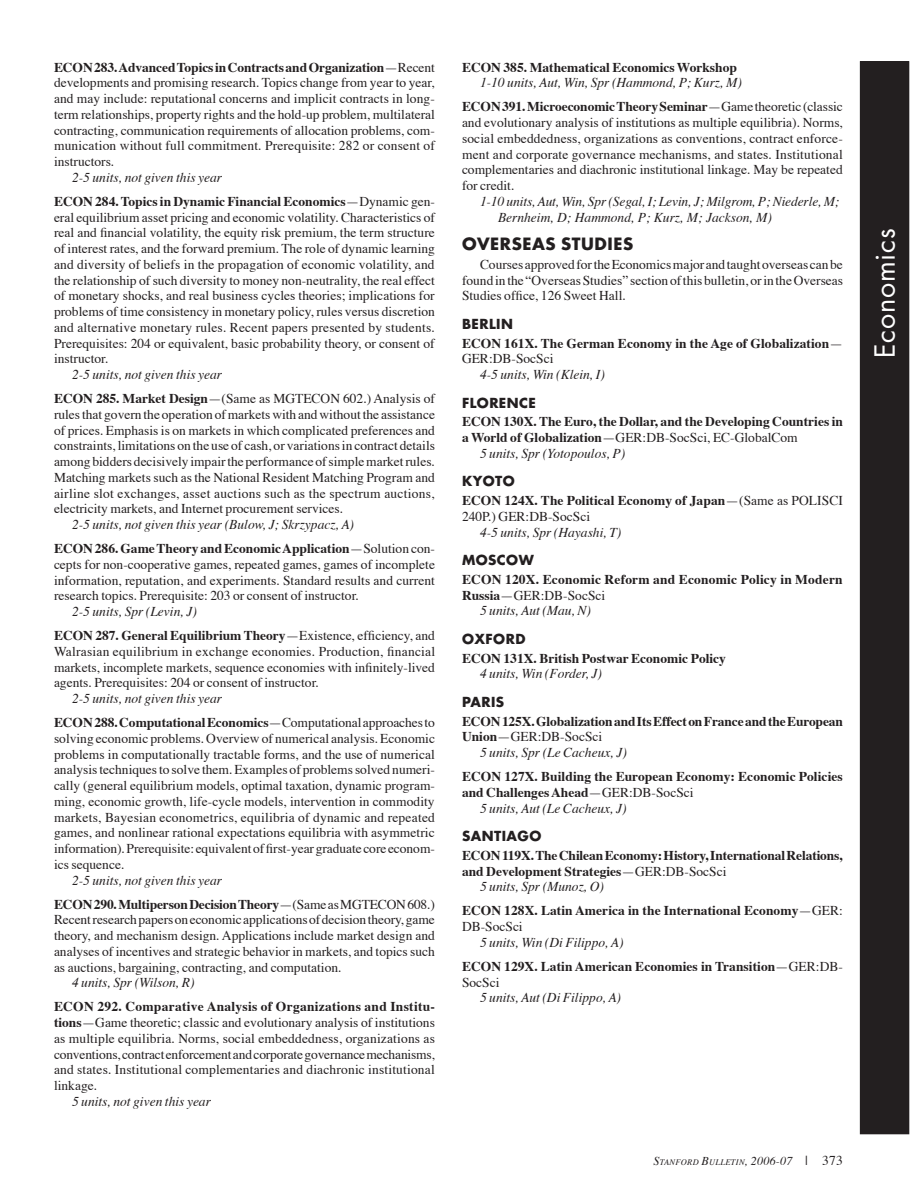
<style>
.page{position:relative;width:918px;height:1188px;background:#fff}
.page>*{position:absolute;margin:0;border:0;box-sizing:border-box;transform-origin:0 0}
.Header-3_4{font:27px "Futura";color:#fff}
.D_L18{font:700 16.5px "Futura";letter-spacing:.035em;color:#231f20}
.fl_b_L13_5{font:13.5px/15.8px "Times";color:#231f20;text-align:justify}
.m_I{font:italic 13.5px "Times";color:#231f20}
.fl_b{font:700 13.5px/15.8px "Times";color:#231f20}
.fl_b_L13_5-2{font:700 13.5px/15.8px "Times";letter-spacing:.005em;color:#231f20}
.m{font:13.5px/15.8px "Times";color:#231f20;text-align:justify}
.E_L16{font:700 13.5px "Futura";letter-spacing:.035em;color:#231f20}
.m1_I{font:italic 13.5px "Times";color:#231f20}
.t1{font:italic 8.4px "Times";letter-spacing:.035em;color:#231f20}
.s1{font-weight:700}
.s2{font-weight:400}
.s3{font-size:12px}
.s4{font-style:normal;font-size:13.5px}
</style>
<div class="page">
<div style="left:860px;top:62px;width:49px;height:1072px;background:#231f20"></div>
<p class="fl_b_L13_5" style="left:54px;top:58px;width:383px"><span class="s1">ECON 283. Advanced Topics in Contracts and Organization</span>—Recent developments and promising research. Topics change from year to year, and may include: reputational concerns and implicit contracts in long&shy;term relationships, property rights and the hold-up problem, multilateral contracting, communication requirements of allocation problems, com&shy;munication without full commitment. Prerequisite: 282 or consent of instructors.</p>
<p class="m_I" style="left:72px;top:165px;width:152px">2-5 units, not given this year</p>
<p class="fl_b_L13_5" style="left:54px;top:192px;width:382px"><span class="s1">ECON 284. Topics in Dynamic Financial Economics</span>—Dynamic gen&shy;eral equilibrium asset pricing and economic volatility. Characteristics of real and financial volatility, the equity risk premium, the term structure of interest rates, and the forward premium. The role of dynamic learning and diversity of beliefs in the propagation of economic volatility, and the relationship of such diversity to money non-neutrality, the real effect of monetary shocks, and real business cycles theories; implications for problems of time consistency in monetary policy, rules versus discretion and alternative monetary rules. Recent papers presented by students.<br>Prerequisites: 204 or equivalent, basic probability theory, or consent of instructor.</p>
<p class="m_I" style="left:72px;top:362px;width:152px">2-5 units, not given this year</p>
<p class="fl_b_L13_5" style="left:54px;top:390px;width:383px"><span class="s1">ECON 285. Market Design</span>—(Same as MGTECON 602.) Analysis of rules that govern the operation of markets with and without the assistance of prices. Emphasis is on markets in which complicated preferences and constraints, limitations on the use of cash, or variations in contract details among bidders decisively impair the performance of simple market rules.<br>Matching markets such as the National Resident Matching Program and airline slot exchanges, asset auctions such as the spectrum auctions, electricity markets, and Internet procurement services.</p>
<p class="m_I" style="left:72px;top:512px;width:284px">2-5 units, not given this year (Bulow, J; Skrzypacz, A)</p>
<p class="fl_b_L13_5" style="left:54px;top:540px;width:382px"><span class="s1">ECON 286. Game Theory and Economic Application</span>—Solution con&shy;cepts for non-cooperative games, repeated games, games of incomplete information, reputation, and experiments. Standard results and current research topics. Prerequisite: 203 or consent of instructor.</p>
<p class="m_I" style="left:72px;top:599px;width:126px">2-5 units, Spr (Levin, J)</p>
<p class="fl_b_L13_5" style="left:54px;top:627px;width:383px"><span class="s1">ECON 287. General Equilibrium Theory</span>—Existence, efficiency, and Walrasian equilibrium in exchange economies. Production, financial markets, incomplete markets, sequence economies with infinitely-lived agents. Prerequisites: 204 or consent of instructor.</p>
<p class="m_I" style="left:72px;top:686px;width:152px">2-5 units, not given this year</p>
<p class="fl_b_L13_5" style="left:54px;top:714px;width:383px"><span class="s1">ECON 288. Computational Economics</span>—Computational approaches to solving economic problems. Overview of numerical analysis. Economic problems in computationally tractable forms, and the use of numerical analysis techniques to solve them. Examples of problems solved numeri&shy;cally (general equilibrium models, optimal taxation, dynamic program&shy;ming, economic growth, life-cycle models, intervention in commodity markets, Bayesian econometrics, equilibria of dynamic and repeated games, and nonlinear rational expectations equilibria with asymmetric information). Prerequisite: equivalent of first-year graduate core econom&shy;ics sequence.</p>
<p class="m_I" style="left:72px;top:868px;width:152px">2-5 units, not given this year</p>
<p class="fl_b_L13_5" style="left:54px;top:895px;width:382px"><span class="s1">ECON 290. Multiperson Decision Theory</span>—(Same as MGTECON 608.)<br>Recent research papers on economic applications of decision theory, game theory, and mechanism design. Applications include market design and analyses of incentives and strategic behavior in markets, and topics such as auctions, bargaining, contracting, and computation.</p>
<p class="m_I" style="left:72px;top:971px;width:124px">4 units, Spr (Wilson, R)</p>
<p class="fl_b_L13_5" style="left:54px;top:998px;width:383px"><span class="s1">ECON 292. Comparative Analysis of Organizations and Institu&shy;tions</span>—Game theoretic; classic and evolutionary analysis of institutions as multiple equilibria. Norms, social embeddedness, organizations as conventions, contract enforcement and corporate governance mechanisms, and states. Institutional complementaries and diachronic institutional linkage.</p>
<p class="m_I" style="left:72px;top:1089px;width:140px">5 units, not given this year</p>
<p class="fl_b_L13_5-2" style="left:462px;top:58px;width:277px">ECON 385. Mathematical Economics Workshop</p>
<p class="m_I" style="left:480px;top:71px;width:263px">1-10 units, Aut, Win, Spr (Hammond, P; Kurz, M)</p>
<p class="fl_b_L13_5" style="left:462px;top:98px;width:382px"><span class="s1">ECON 391. Microeconomic Theory Seminar</span>—Game theoretic (classic and evolutionary analysis of institutions as multiple equilibria). Norms, social embeddedness, organizations as conventions, contract enforce&shy;ment and corporate governance mechanisms, and states. Institutional complementaries and diachronic institutional linkage. May be repeated for credit.</p>
<p class="m_I" style="left:480px;top:189px;width:361px">1-10 units, Aut, Win, Spr (Segal, I; Levin, J; Milgrom, P; Niederle, M;</p>
<p class="m1_I" style="left:498px;top:205px;width:276px">Bernheim, D; Hammond, P; Kurz, M; Jackson, M)</p>
<p class="D_L18" style="left:462px;top:233px;width:173px">OVERSEAS STUDIES</p>
<p class="m" style="left:462px;top:255px;width:383px;text-indent:18px">Courses approved for the Economics major and taught overseas can be found in the “Overseas Studies” section of this bulletin, or in the Overseas Studies office, 126 Sweet Hall.</p>
<p class="E_L16" style="left:462px;top:315px;width:52px">BERLIN</p>
<p class="fl_b" style="left:462px;top:334px;width:382px">ECON 161X. The German Economy in the Age of Globalization<span class="s2">—<br>GER:DB-SocSci</span></p>
<p class="m_I" style="left:480px;top:362px;width:126px">4-5 units, Win (Klein, I)</p>
<p class="E_L16" style="left:462px;top:394px;width:74px">FLORENCe</p>
<p class="fl_b" style="left:462px;top:413px;width:382px">ECON 130X. The Euro, the Dollar, and the Developing Countries in a World of Globalization<span class="s2">—GER:DB-SocSci, EC-GlobalCom</span></p>
<p class="m_I" style="left:480px;top:441px;width:147px">5 units, Spr (Yotopoulos, P)</p>
<p class="E_L16" style="left:462px;top:472px;width:54px">KYOTO</p>
<p class="fl_b" style="left:462px;top:491px;width:382px">ECON 124X. The Political Economy of Japan<span class="s2">—(Same as POLISCI<br>240P.) GER:DB-SocSci</span></p>
<p class="m_I" style="left:480px;top:520px;width:143px">4-5 units, Spr (Hayashi, T)</p>
<p class="E_L16" style="left:462px;top:551px;width:73px">MOSCOW</p>
<p class="fl_b" style="left:462px;top:570px;width:382px">ECON 120X. Economic Reform and Economic Policy in Modern<br>Russia<span class="s2">—GER:DB-SocSci</span></p>
<p class="m_I" style="left:480px;top:599px;width:113px">5 units, Aut (Mau, N)</p>
<p class="E_L16" style="left:462px;top:630px;width:65px">OXFORD</p>
<p class="fl_b" style="left:462px;top:649px;width:266px">ECON 131X. British Postwar Economic Policy</p>
<p class="m_I" style="left:480px;top:662px;width:124px">4 units, Win (Forder, J)</p>
<p class="E_L16" style="left:462px;top:693px;width:44px">PARIS</p>
<p class="fl_b" style="left:462px;top:712px;width:382px">ECON 125X. Globalization and Its Effect on France and the European<br>Union<span class="s2">—GER:DB-SocSci</span></p>
<p class="m_I" style="left:480px;top:740px;width:148px">5 units, Spr (Le Cacheux, J)</p>
<p class="fl_b_L13_5-2" style="left:462px;top:767px;width:382px">ECON 127X. Building the European Economy: Economic Policies and Challenges Ahead<span class="s2">—GER:DB-SocSci</span></p>
<p class="m_I" style="left:480px;top:796px;width:148px">5 units, Aut (Le Cacheux, J)</p>
<p class="E_L16" style="left:462px;top:827px;width:80px">SANTIAGo</p>
<p class="fl_b" style="left:462px;top:846px;width:382px">ECON 119X. The Chilean Economy: History, International Relations, and Development Strategies<span class="s2">—GER:DB-SocSci</span></p>
<p class="m_I" style="left:480px;top:875px;width:126px">5 units, Spr (Munoz, O)</p>
<p class="fl_b_L13_5-2" style="left:462px;top:902px;width:383px">ECON 128X. Latin America in the International Economy<span class="s2">—GER:<br>DB-SocSci</span></p>
<p class="m_I" style="left:480px;top:930px;width:145px">5 units, Win (Di Filippo, A)</p>
<p class="fl_b_L13_5-2" style="left:462px;top:957px;width:383px">ECON 129X. Latin American Economies in Transition<span class="s2">—GER:DB-<br>SocSci</span></p>
<p class="m_I" style="left:480px;top:986px;width:143px">5 units, Aut (Di Filippo, A)</p>
<p class="t1" style="left:653px;top:1155px;width:191px"><span class="s3">S</span>tanford <span class="s3">B</span>ulletin<span class="s3">, 2006-07</span> <span class="s4">| 373</span></p>
<p class="Header-3_4" style="left:868px;top:358px;width:132px;rotate:-90deg">Economics</p>
</div>
